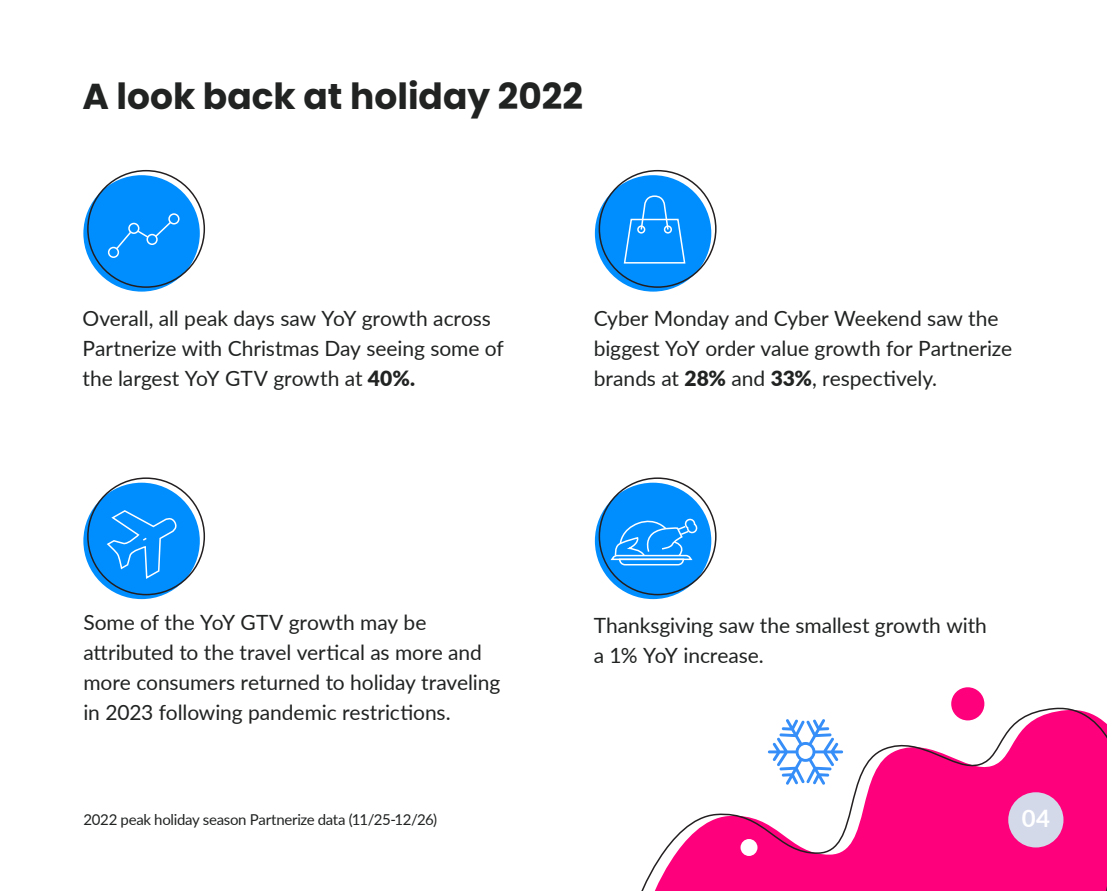
<style>
.page{position:relative;width:1107px;height:891px;background:#fff}
.page>*{position:absolute;margin:0;border:0;box-sizing:border-box;transform-origin:0 0}
.t1{font:700 36px "Poppins";color:#212322}
.t2{font:700 24px "Lato";color:#fff}
.t3{font:21px/30px "Lato";letter-spacing:-.005em;color:#212322}
.t4{font:15px "Lato";letter-spacing:-.02em;color:#212322}
.s1{font-weight:900}
</style>
<div class="page">
<div style="left:83px;top:483px;width:117px;height:116px;background:#008eff;border-radius:50%"></div>
<div style="left:87px;top:477px;width:118px;height:118px;border:2px solid #231f20;border-radius:50%"></div>
<svg style="left:106px;top:488px;width:72px;height:92px"></svg>
<div style="left:595px;top:483px;width:116px;height:116px;background:#008eff;border-radius:50%"></div>
<div style="left:599px;top:477px;width:118px;height:118px;border:2px solid #231f20;border-radius:50%"></div>
<svg style="left:609px;top:518px;width:89px;height:48px"></svg>
<div style="left:595px;top:175px;width:116px;height:117px;background:#008eff;border-radius:50%"></div>
<div style="left:599px;top:170px;width:118px;height:118px;border:2px solid #231f20;border-radius:50%"></div>
<div style="left:83px;top:175px;width:117px;height:117px;background:#008eff;border-radius:50%"></div>
<div style="left:87px;top:170px;width:118px;height:118px;border:2px solid #231f20;border-radius:50%"></div>
<div style="left:108px;top:247px;width:11px;height:11px;border:2px solid #fff;border-radius:50%"></div>
<svg style="left:115px;top:221px;width:57px;height:30px"></svg>
<div style="left:128px;top:223px;width:11px;height:11px;border:2px solid #fff;border-radius:50%"></div>
<div style="left:147px;top:234px;width:11px;height:11px;border:2px solid #fff;border-radius:50%"></div>
<div style="left:168px;top:213px;width:12px;height:12px;border:2px solid #fff;border-radius:50%"></div>
<svg style="left:623px;top:195px;width:63px;height:69px"></svg>
<div style="left:637px;top:225px;width:8px;height:9px;border:2px solid #fff;border-radius:50%"></div>
<div style="left:664px;top:225px;width:8px;height:9px;border:2px solid #fff;border-radius:50%"></div>
<svg style="left:641px;top:704px;width:466px;height:187px"></svg>
<div style="left:741px;top:839px;width:17px;height:17px;background:#fff;border-radius:50%"></div>
<div style="left:951px;top:687px;width:33px;height:33px;background:#ff007c;border-radius:50%"></div>
<div style="left:1008px;top:792px;width:55px;height:55px;background:#d4d9ea;border-radius:50%"></div>
<h1 class="t1" style="left:82px;top:76px;width:502px">A look back at holiday 2022</h1>
<p class="t3" style="left:82px;top:303px;width:423px">Overall, all peak days saw YoY growth across<br>Partnerize with Christmas Day seeing some of the largest YoY GTV growth at <span class="s1">40%.</span></p>
<p class="t3" style="left:594px;top:303px;width:420px">Cyber Monday and Cyber Weekend saw the biggest YoY order value growth for Partnerize brands at <span class="s1">28%</span> and <span class="s1">33%</span>, respectively.</p>
<p class="t3" style="left:83px;top:606px;width:418px">Some of the YoY GTV growth may be attributed to the travel vertical as more and more consumers returned to holiday traveling in 2023 following pandemic restrictions.</p>
<p class="t3" style="left:594px;top:610px;width:395px">Thanksgiving saw the smallest growth with a 1% YoY increase.</p>
<p class="t4" style="left:84px;top:809px;width:355px">2022 peak holiday season Partnerize data (11/25-12/26)</p>
<p class="t2" style="left:1022px;top:801px;width:30px">04</p>
</div>
